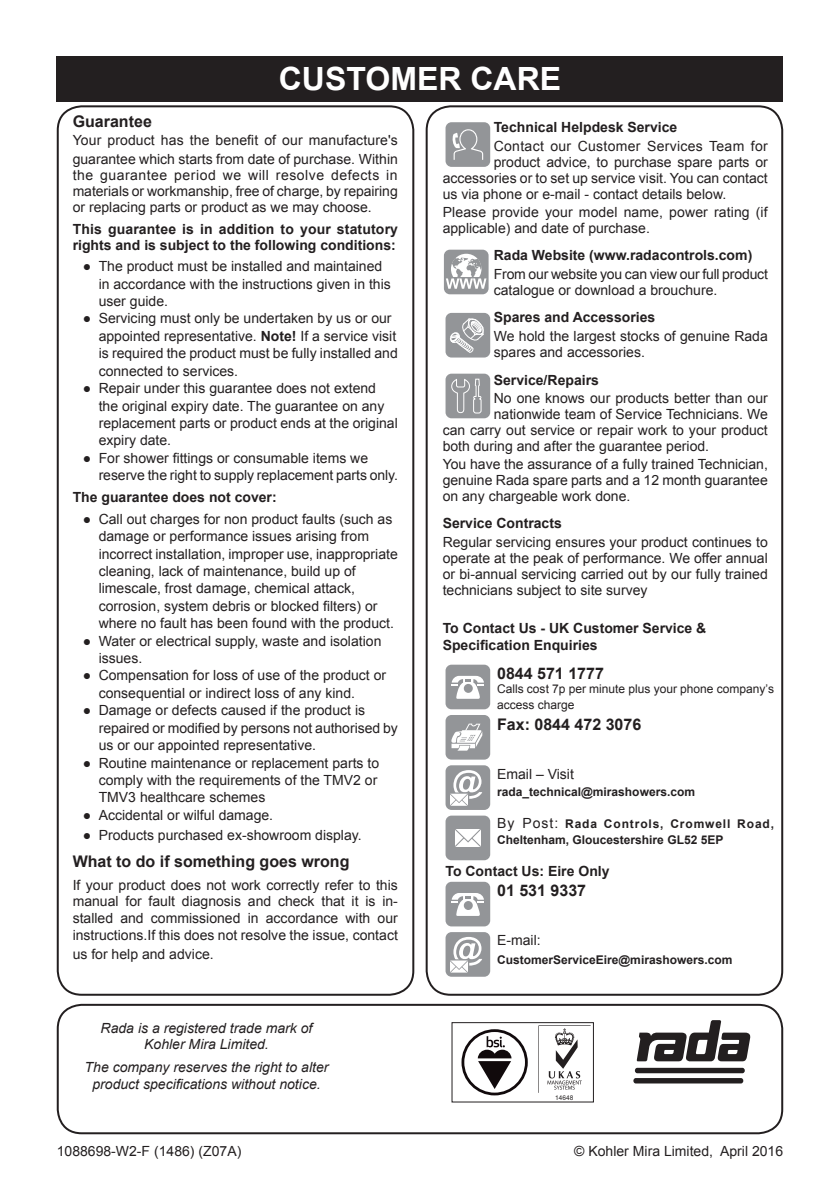
<style>
.page{position:relative;width:840px;height:1191px;background:#fff}
.page>*{position:absolute;margin:0;border:0;box-sizing:border-box;transform-origin:0 0}
.Heading_1{font:700 32px "Arial";color:#fff}
.t1{font:700 16px "Arial";color:#231f20}
.t2{font:14px/17.4px "Arial";color:#231f20}
.t3{font:700 14px/16px "Arial";color:#231f20}
.t4{font:italic 14px/16.8px "Arial";color:#231f20;text-align:center}
.t5{font:14px "Arial";letter-spacing:.02em;color:#231f20}
.t6{font:700 12px/16px "Arial";color:#231f20}
.t7{font:12px/16px "Arial";color:#231f20}
.t8{font:6.4px "Arial";color:#231f20}
.s1{font-weight:700}
.s2{font-weight:400;font-size:14px}
</style>
<div class="page">
<div style="left:57px;top:57px;width:725px;height:45px;background:#231f20"></div>
<div style="left:57px;top:105px;width:357px;height:890px;border:2px solid #231f20;border-radius:24px"></div>
<div style="left:57px;top:1003px;width:725px;height:131px;border:2px solid #231f20;border-radius:24px"></div>
<div style="left:634px;top:1067px;width:110px;height:6px;background:#231f20;border-radius:3px"></div>
<div style="left:633px;top:1078px;width:109px;height:5px;background:#231f20;border-radius:3px"></div>
<svg style="left:636px;top:1020px;width:113px;height:41px"></svg>
<svg style="left:461px;top:1029px;width:66px;height:66px"></svg>
<svg style="left:464px;top:1032px;width:60px;height:60px"></svg>
<div style="left:451px;top:1022px;width:142px;height:80px;border:1px solid #231f20"></div>
<svg style="left:538px;top:1025px;width:52px;height:1px"></svg>
<svg style="left:547px;top:1028px;width:34px;height:61px"></svg>
<div style="left:445px;top:122px;width:45px;height:45px;background:#939598;border-radius:6px"></div>
<svg style="left:452px;top:129px;width:31px;height:31px"></svg>
<svg style="left:446px;top:249px;width:43px;height:46px"></svg>
<div style="left:443px;top:250px;width:45px;height:44px;background:#939598;border-radius:6px"></div>
<div style="left:450px;top:254px;width:31px;height:30px;background:#fff;border-radius:50%"></div>
<svg style="left:446px;top:257px;width:40px;height:32px"></svg>
<div style="left:445px;top:313px;width:45px;height:44px;background:#939598;border-radius:6px"></div>
<svg style="left:450px;top:318px;width:34px;height:35px"></svg>
<div style="left:445px;top:374px;width:45px;height:44px;background:#939598;border-radius:6px"></div>
<svg style="left:451px;top:378px;width:30px;height:36px"></svg>
<div style="left:445px;top:664px;width:45px;height:45px;background:#939598;border-radius:6px"></div>
<svg style="left:451px;top:676px;width:32px;height:23px"></svg>
<div style="left:445px;top:715px;width:45px;height:44px;background:#939598;border-radius:6px"></div>
<svg style="left:451px;top:723px;width:31px;height:27px"></svg>
<div style="left:445px;top:765px;width:45px;height:45px;background:#939598;border-radius:6px"></div>
<svg style="left:450px;top:770px;width:32px;height:36px"></svg>
<div style="left:445px;top:815px;width:45px;height:45px;background:#939598;border-radius:6px"></div>
<svg style="left:455px;top:829px;width:26px;height:18px"></svg>
<div style="left:445px;top:881px;width:45px;height:45px;background:#939598;border-radius:6px"></div>
<svg style="left:451px;top:893px;width:32px;height:23px"></svg>
<div style="left:445px;top:932px;width:45px;height:44px;background:#939598;border-radius:6px"></div>
<svg style="left:450px;top:937px;width:32px;height:36px"></svg>
<div style="left:425px;top:105px;width:357px;height:890px;border:2px solid #231f20;border-radius:24px"></div>
<p class="Heading_1" style="left:278px;top:57px;width:284px">CUSTOMER CARE</p>
<p class="t1" style="left:73px;top:111px;width:81px">Guarantee</p>
<p class="t2" style="left:73px;top:130px;width:326px;line-height:19.2px">Your product has the benefit of our manufacture's guarantee which starts from date of purchase. Within</p>
<p class="t2" style="left:73px;top:167px;width:326px;line-height:16px;text-align:justify">the guarantee period we will resolve defects in materials or workmanship, free of charge, by repairing or replacing parts or product as we may choose.</p>
<p class="t3" style="left:73px;top:221px;width:326px">This guarantee is in addition to your statutory rights and is subject to the following conditions:</p>
<p class="t2" style="left:99px;top:258px;width:293px;text-indent:-16px">● The product must be installed and maintained in accordance with the instructions given in this user guide.</p>
<p class="t2" style="left:99px;top:310px;width:300px;text-indent:-16px">● Servicing must only be undertaken by us or our appointed representative. <span class="s1">Note!</span> If a service visit is required the product must be fully installed and connected to services.</p>
<p class="t2" style="left:99px;top:380px;width:300px;text-indent:-16px">● Repair under this guarantee does not extend the original expiry date. The guarantee on any replacement parts or product ends at the original expiry date.</p>
<p class="t2" style="left:99px;top:449px;width:301px;text-indent:-16px">● For shower fittings or consumable items we reserve the right to supply replacement parts only.</p>
<p class="t3" style="left:73px;top:489px;width:205px">The guarantee does not cover:</p>
<p class="t2" style="left:99px;top:510px;width:300px;text-indent:-16px">● Call out charges for non product faults (such as damage or performance issues arising from incorrect installation, improper use, inappropriate cleaning, lack of maintenance, build up of limescale, frost damage, chemical attack, corrosion, system debris or blocked filters) or where no fault has been found with the product.</p>
<p class="t2" style="left:99px;top:632px;width:284px;text-indent:-16px">● Water or electrical supply, waste and isolation issues.</p>
<p class="t2" style="left:99px;top:667px;width:289px;text-indent:-16px">● Compensation for loss of use of the product or consequential or indirect loss of any kind.</p>
<p class="t2" style="left:99px;top:702px;width:300px;text-indent:-16px">● Damage or defects caused if the product is repaired or modified by persons not authorised by us or our appointed representative.</p>
<p class="t2" style="left:99px;top:754px;width:282px;text-indent:-16px">● Routine maintenance or replacement parts to comply with the requirements of the TMV2 or<br>TMV3 healthcare schemes</p>
<p class="t2" style="left:83px;top:806px;width:192px">● Accidental or wilful damage.</p>
<p class="t2" style="left:83px;top:827px;width:280px">● Products purchased ex-showroom display.</p>
<p class="t1" style="left:73px;top:850px;width:278px">What to do if something goes wrong</p>
<p class="t2" style="left:73px;top:876px;width:326px;line-height:16.8px;text-align:justify">If your product does not work correctly refer to this manual for fault diagnosis and check that it is in&shy;stalled and commissioned in accordance with our instructions.If this does not resolve the issue, contact</p>
<p class="t2" style="left:73px;top:945px;width:142px">us for help and advice.</p>
<p class="t4" style="left:101px;top:1019px;width:213px">Rada is a registered trade mark of<br>Kohler Mira Limited.</p>
<p class="t4" style="left:85px;top:1058px;width:245px">The company reserves the right to alter product specifications without notice.</p>
<p class="t3" style="left:493px;top:120px;width:185px">Technical Helpdesk Service</p>
<p class="t5" style="left:493px;top:137px;width:275px">Contact our Customer Services Team for</p>
<p class="t2" style="left:493px;top:154px;width:275px">product advice, to purchase spare parts or</p>
<p class="t2" style="left:442px;top:170px;width:326px">accessories or to set up service visit. You can contact</p>
<p class="t2" style="left:442px;top:186px;width:285px">us via phone or e-mail - contact details below.</p>
<p class="t2" style="left:442px;top:204px;width:326px;line-height:16px">Please provide your model name, power rating (if applicable) and date of purchase.</p>
<p class="t3" style="left:493px;top:248px;width:260px">Rada Website (www.radacontrols.com)</p>
<p class="t2" style="left:493px;top:266px;width:275px;line-height:16px">From our website you can view our full product catalogue or download a brouchure.</p>
<p class="t3" style="left:493px;top:310px;width:163px">Spares and Accessories</p>
<p class="t2" style="left:493px;top:328px;width:275px;line-height:16px">We hold the largest stocks of genuine Rada spares and accessories.</p>
<p class="t3" style="left:493px;top:372px;width:107px">Service/Repairs</p>
<p class="t2" style="left:493px;top:390px;width:275px">No one knows our products better than our</p>
<p class="t2" style="left:493px;top:406px;width:275px">nationwide team of Service Technicians. We</p>
<p class="t2" style="left:442px;top:422px;width:326px">can carry out service or repair work to your product</p>
<p class="t2" style="left:442px;top:438px;width:268px">both during and after the guarantee period.</p>
<p class="t2" style="left:442px;top:456px;width:326px;line-height:16px;text-align:justify">You have the assurance of a fully trained Technician, genuine Rada spare parts and a 12 month guarantee on any chargeable work done.</p>
<p class="t3" style="left:442px;top:515px;width:121px">Service Contracts</p>
<p class="t2" style="left:442px;top:534px;width:326px;line-height:16px;text-align:justify">Regular servicing ensures your product continues to operate at the peak of performance. We offer annual or bi-annual servicing carried out by our fully trained technicians subject to site survey</p>
<p class="t3" style="left:442px;top:620px;width:265px;line-height:16.8px">To Contact Us - UK Customer Service &amp;<br>Specification Enquiries</p>
<p class="t1" style="left:497px;top:663px;width:108px">0844 571 1777</p>
<p class="t1" style="left:497px;top:713px;width:146px">Fax: 0844 472 3076</p>
<p class="t2" style="left:497px;top:765px;width:78px">Email – Visit</p>
<p class="t6" style="left:497px;top:784px;width:199px">rada_technical@mirashowers.com</p>
<p class="t6" style="left:497px;top:816px;width:278px"><span class="s2">By Post:</span> Rada Controls, Cromwell Road,<br>Cheltenham, Gloucestershire GL52 5EP</p>
<p class="t3" style="left:445px;top:863px;width:165px">To Contact Us: Eire Only</p>
<p class="t1" style="left:497px;top:880px;width:90px">01 531 9337</p>
<p class="t2" style="left:497px;top:931px;width:45px">E-mail:</p>
<p class="t6" style="left:497px;top:952px;width:237px">CustomerServiceEire@mirashowers.com</p>
<p class="t7" style="left:497px;top:680px;width:278px">Calls cost 7p per minute plus your phone company’s access charge</p>
<p class="t8" style="left:555px;top:1093px;width:20px">14648</p>
<p class="t2" style="left:57px;top:1142px;width:186px">1088698-W2-F (1486) (Z07A)</p>
<p class="t2" style="left:574px;top:1142px;width:210px">© Kohler Mira Limited, April 2016</p>
</div>
